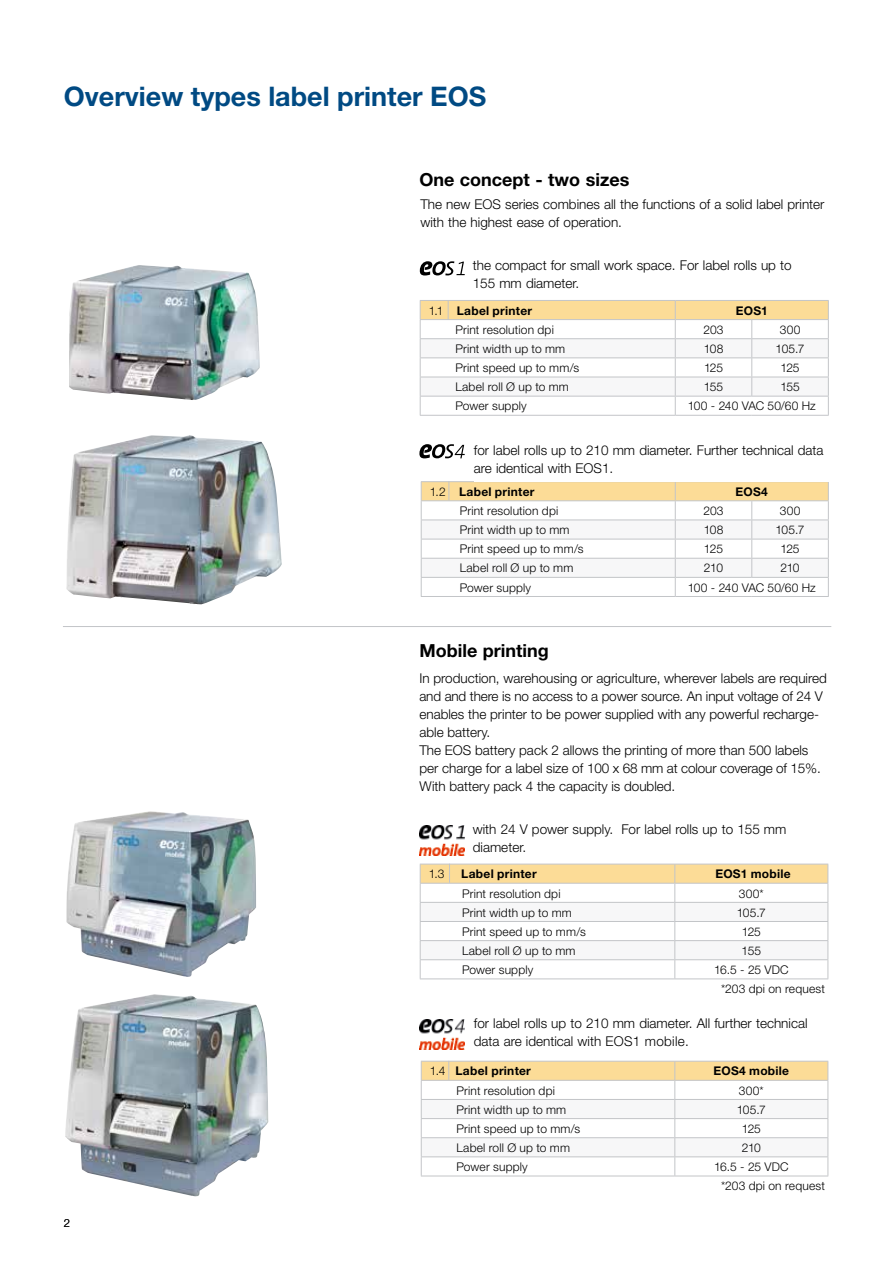
<style>
.page{position:relative;width:893px;height:1263px;background:#fff}
.page>*{position:absolute;margin:0;border:0;box-sizing:border-box;transform-origin:0 0}
.t1{font:700 27px "Helvetica Neue";color:#004a83}
.t2{font:700 18px "Helvetica Neue";color:#000}
.t3{font:300 13.5px/18px "Helvetica Neue";color:#000}
.t4{font:300 12px/19.2px "Helvetica Neue";letter-spacing:.015em;color:#000}
.t5{font:700 12px "Helvetica Neue";letter-spacing:.025em;color:#000}
.t6{font:300 11.25px "Helvetica Neue";color:#000}
.s1{font-weight:300}
</style>
<div class="page">
<img style="left:66px;top:435px;width:216px;height:169px">
<img style="left:69px;top:265px;width:191px;height:135px">
<img style="left:66px;top:811px;width:190px;height:166px">
<img style="left:65px;top:994px;width:203px;height:202px">
<hr style="left:421px;top:596px;width:254px;height:1px;background:#c3c5c8">
<hr style="left:675px;top:596px;width:77px;height:1px;background:#c3c5c8">
<hr style="left:752px;top:596px;width:77px;height:1px;background:#c3c5c8">
<svg style="left:420px;top:261px;width:45px;height:14px"></svg>
<svg style="left:419px;top:444px;width:46px;height:14px"></svg>
<svg style="left:421px;top:481px;width:408px;height:115px"></svg>
<hr style="left:420px;top:978px;width:255px;height:1px;background:#c3c5c8">
<hr style="left:675px;top:978px;width:153px;height:1px;background:#c3c5c8">
<svg style="left:420px;top:864px;width:408px;height:114px"></svg>
<hr style="left:420px;top:415px;width:255px;height:1px;background:#c3c5c8">
<hr style="left:675px;top:415px;width:77px;height:1px;background:#c3c5c8">
<hr style="left:752px;top:415px;width:77px;height:1px;background:#c3c5c8">
<svg style="left:420px;top:300px;width:409px;height:115px"></svg>
<hr style="left:421px;top:1175px;width:254px;height:1px;background:#c3c5c8">
<hr style="left:675px;top:1175px;width:153px;height:1px;background:#c3c5c8">
<svg style="left:421px;top:1061px;width:407px;height:114px"></svg>
<img style="left:419px;top:825px;width:46px;height:31px">
<img style="left:420px;top:1019px;width:44px;height:30px">
<hr style="left:63px;top:626px;width:768px;height:1px;background:#c3c5c8">
<h1 class="t1" style="left:64px;top:80px;width:424px">Overview types label printer EOS</h1>
<h2 class="t2" style="left:419px;top:168px;width:212px">One concept - two sizes</h2>
<p class="t3" style="left:420px;top:195px;width:406px">The new EOS series combines all the functions of a solid label printer with the highest ease of operation.</p>
<p class="t3" style="left:473px;top:256px;width:320px">the compact for small work space. For label rolls up to<br>155 mm diameter.</p>
<p class="t5" style="left:429px;top:303px;width:105px"><span class="s1">1.1</span> Label printer</p>
<p class="t5" style="left:736px;top:303px;width:33px">EOS1</p>
<p class="t4" style="left:455px;top:320px;width:100px">Print resolution dpi</p>
<p class="t4" style="left:703px;top:320px;width:22px">203</p>
<p class="t4" style="left:780px;top:320px;width:22px">300</p>
<p class="t4" style="left:455px;top:339px;width:111px">Print width up to mm</p>
<p class="t4" style="left:704px;top:339px;width:21px">108</p>
<p class="t4" style="left:775px;top:339px;width:31px">105.7</p>
<p class="t4" style="left:455px;top:358px;width:125px">Print speed up to mm/s</p>
<p class="t4" style="left:704px;top:358px;width:21px">125</p>
<p class="t4" style="left:780px;top:358px;width:21px">125</p>
<p class="t4" style="left:455px;top:377px;width:115px">Label roll Ø up to mm</p>
<p class="t4" style="left:704px;top:377px;width:21px">155</p>
<p class="t4" style="left:780px;top:377px;width:21px">155</p>
<p class="t4" style="left:455px;top:396px;width:73px">Power supply</p>
<p class="t4" style="left:688px;top:396px;width:130px">100 - 240 VAC 50/60 Hz</p>
<p class="t3" style="left:474px;top:440px;width:351px">for label rolls up to 210 mm diameter. Further technical data are identical with EOS1.</p>
<p class="t5" style="left:430px;top:484px;width:106px"><span class="s1">1.2</span> Label printer</p>
<p class="t5" style="left:736px;top:484px;width:34px">EOS4</p>
<p class="t4" style="left:460px;top:501px;width:100px">Print resolution dpi</p>
<p class="t4" style="left:703px;top:501px;width:22px">203</p>
<p class="t4" style="left:780px;top:501px;width:22px">300</p>
<p class="t4" style="left:460px;top:520px;width:111px">Print width up to mm</p>
<p class="t4" style="left:704px;top:520px;width:21px">108</p>
<p class="t4" style="left:775px;top:520px;width:31px">105.7</p>
<p class="t4" style="left:460px;top:539px;width:125px">Print speed up to mm/s</p>
<p class="t4" style="left:704px;top:539px;width:21px">125</p>
<p class="t4" style="left:780px;top:539px;width:21px">125</p>
<p class="t4" style="left:460px;top:558px;width:115px">Label roll Ø up to mm</p>
<p class="t4" style="left:704px;top:558px;width:21px">210</p>
<p class="t4" style="left:780px;top:558px;width:21px">210</p>
<p class="t4" style="left:460px;top:577px;width:73px">Power supply</p>
<p class="t4" style="left:688px;top:577px;width:130px">100 - 240 VAC 50/60 Hz</p>
<h2 class="t2" style="left:419px;top:639px;width:131px">Mobile printing</h2>
<p class="t3" style="left:419px;top:669px;width:409px">In production, warehousing or agriculture, wherever labels are required and and there is no access to a power source. An input voltage of 24 V enables the printer to be power supplied with any powerful recharge&shy;able battery.<br>The EOS battery pack 2 allows the printing of more than 500 labels per charge for a label size of 100 x 68 mm at colour coverage of 15%.<br>With battery pack 4 the capacity is doubled.</p>
<p class="t3" style="left:473px;top:820px;width:315px">with 24 V power supply. For label rolls up to 155 mm diameter.</p>
<p class="t4" style="left:429px;top:864px;width:17px">1.3</p>
<p class="t5" style="left:461px;top:867px;width:77px">Label printer</p>
<p class="t5" style="left:715px;top:867px;width:77px">EOS1 mobile</p>
<p class="t4" style="left:462px;top:883px;width:100px">Print resolution dpi</p>
<p class="t4" style="left:739px;top:883px;width:26px">300*</p>
<p class="t4" style="left:462px;top:902px;width:111px">Print width up to mm</p>
<p class="t4" style="left:737px;top:902px;width:31px">105.7</p>
<p class="t4" style="left:462px;top:922px;width:125px">Print speed up to mm/s</p>
<p class="t4" style="left:742px;top:922px;width:21px">125</p>
<p class="t4" style="left:462px;top:941px;width:115px">Label roll Ø up to mm</p>
<p class="t4" style="left:742px;top:941px;width:21px">155</p>
<p class="t4" style="left:462px;top:960px;width:73px">Power supply</p>
<p class="t4" style="left:721px;top:960px;width:105px;text-indent:-7px">16.5 - 25 VDC<br>*203 dpi on request</p>
<p class="t3" style="left:474px;top:1014px;width:335px">for label rolls up to 210 mm diameter. All further technical data are identical with EOS1 mobile.</p>
<p class="t6" style="left:64px;top:1216px;width:8px">2</p>
<p class="t5" style="left:430px;top:1064px;width:103px"><span class="s1">1.4</span> Label printer</p>
<p class="t5" style="left:714px;top:1064px;width:77px">EOS4 mobile</p>
<p class="t4" style="left:456px;top:1080px;width:100px">Print resolution dpi</p>
<p class="t4" style="left:739px;top:1080px;width:26px">300*</p>
<p class="t4" style="left:456px;top:1099px;width:111px">Print width up to mm</p>
<p class="t4" style="left:737px;top:1099px;width:31px">105.7</p>
<p class="t4" style="left:456px;top:1119px;width:125px">Print speed up to mm/s</p>
<p class="t4" style="left:742px;top:1119px;width:21px">125</p>
<p class="t4" style="left:456px;top:1138px;width:115px">Label roll Ø up to mm</p>
<p class="t4" style="left:742px;top:1138px;width:21px">210</p>
<p class="t4" style="left:456px;top:1157px;width:73px">Power supply</p>
<p class="t4" style="left:721px;top:1157px;width:105px;text-indent:-7px">16.5 - 25 VDC<br>*203 dpi on request</p>
</div>
